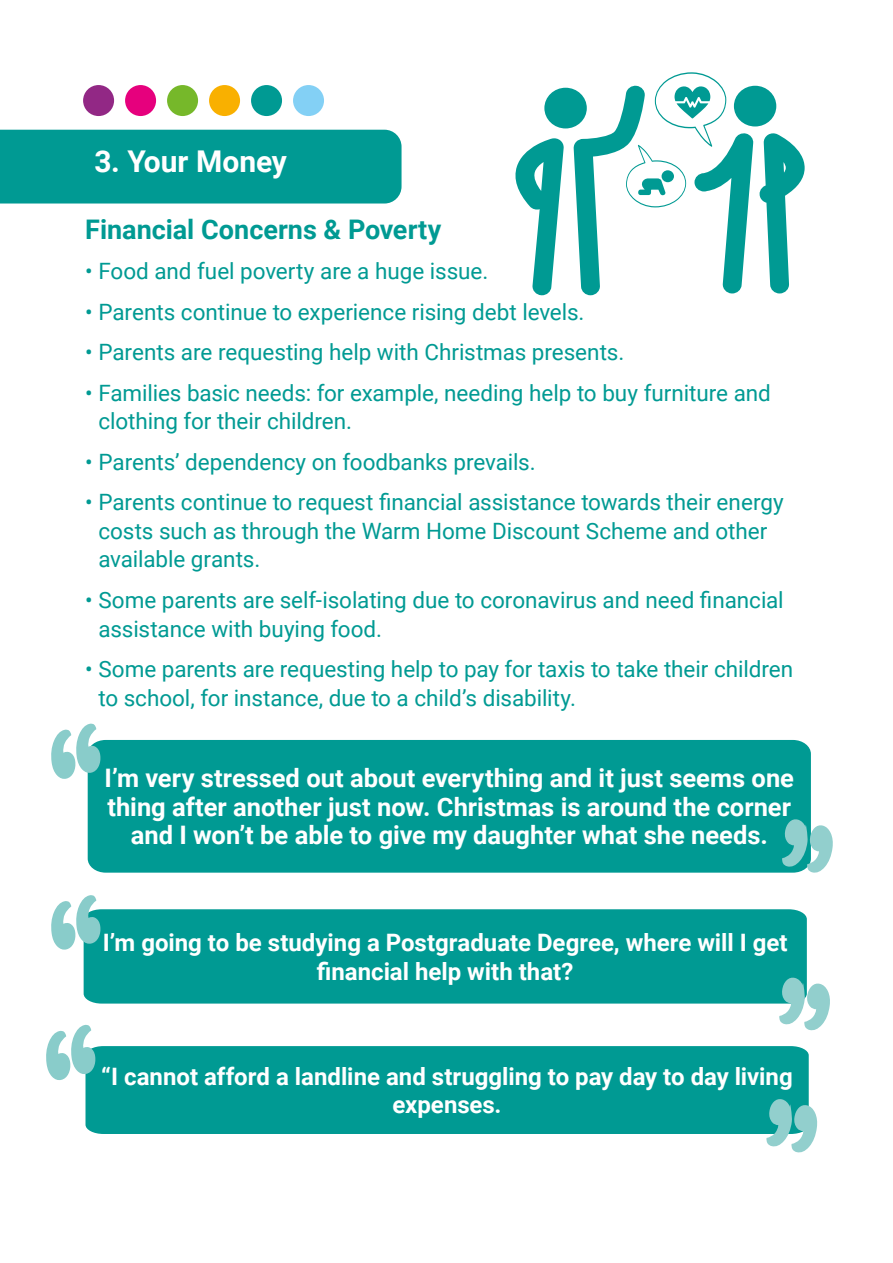
<style>
.page{position:relative;width:893px;height:1263px;background:#fff}
.page>*{position:absolute;margin:0;border:0;box-sizing:border-box;transform-origin:0 0}
.t1{font:700 30px "Roboto";color:#fff}
.t2{font:700 27px "Roboto";color:#009a93}
.t3{font:700 25.5px/28.5px "Roboto";color:#fff;text-align:center}
.t4{font:700 24px/28.5px "Roboto";color:#fff;text-align:center}
.t5{font:22.5px/28.5px "Roboto";letter-spacing:-.005em;color:#009a93}
</style>
<div class="page">
<div style="left:83px;top:85px;width:31px;height:31px;background:#922885;border-radius:50%"></div>
<div style="left:125px;top:85px;width:31px;height:31px;background:#e6007d;border-radius:50%"></div>
<div style="left:167px;top:85px;width:31px;height:31px;background:#76b82a;border-radius:50%"></div>
<div style="left:209px;top:85px;width:31px;height:31px;background:#f9b000;border-radius:50%"></div>
<div style="left:251px;top:85px;width:31px;height:31px;background:#009a93;border-radius:50%"></div>
<div style="left:293px;top:85px;width:31px;height:31px;background:#83d0f5;border-radius:50%"></div>
<div style="left:0;top:130px;width:402px;height:73px;background:#009a93"></div>
<div style="left:86px;top:1046px;width:723px;height:88px;background:#009a93"></div>
<svg style="left:46px;top:1024px;width:50px;height:57px"></svg>
<svg style="left:766px;top:1098px;width:52px;height:55px"></svg>
<div style="left:84px;top:909px;width:723px;height:94px;background:#009a93"></div>
<svg style="left:779px;top:976px;width:51px;height:55px"></svg>
<svg style="left:51px;top:895px;width:50px;height:55px"></svg>
<div style="left:88px;top:740px;width:723px;height:133px;background:#009a93"></div>
<svg style="left:51px;top:723px;width:50px;height:56px"></svg>
<svg style="left:782px;top:818px;width:51px;height:55px"></svg>
<svg style="left:515px;top:138px;width:49px;height:157px"></svg>
<div style="left:544px;top:88px;width:43px;height:40px;background:#009a93;border-radius:50%"></div>
<svg style="left:574px;top:72px;width:231px;height:223px"></svg>
<h1 class="t1" style="left:94px;top:140px;width:194px">3. Your Money</h1>
<p class="t2" style="left:85px;top:210px;width:357px">Financial Concerns &amp; Poverty</p>
<p class="t5" style="left:85px;top:256px;width:404px">• Food and fuel poverty are a huge issue.</p>
<p class="t5" style="left:85px;top:297px;width:501px">• Parents continue to experience rising debt levels.</p>
<p class="t5" style="left:85px;top:337px;width:540px">• Parents are requesting help with Christmas presents.</p>
<p class="t5" style="left:98px;top:378px;width:674px;text-indent:-13px">• Families basic needs: for example, needing help to buy furniture and clothing for their children.</p>
<p class="t5" style="left:85px;top:447px;width:452px">• Parents’ dependency on foodbanks prevails.</p>
<p class="t5" style="left:98px;top:487px;width:687px;text-indent:-13px">• Parents continue to request financial assistance towards their energy costs such as through the Warm Home Discount Scheme and other available grants.</p>
<p class="t5" style="left:98px;top:585px;width:687px;text-indent:-13px">• Some parents are self-isolating due to coronavirus and need financial assistance with buying food.</p>
<p class="t5" style="left:98px;top:654px;width:696px;text-indent:-13px">• Some parents are requesting help to pay for taxis to take their children to school, for instance, due to a child’s disability.</p>
<p class="t3" style="left:104px;top:763px;width:691px">I’m very stressed out about everything and it just seems one thing after another just now. Christmas is around the corner and I won’t be able to give my daughter what she needs.</p>
<p class="t4" style="left:103px;top:927px;width:686px">I’m going to be studying a Postgraduate Degree, where will I get financial help with that?</p>
<p class="t4" style="left:101px;top:1061px;width:693px">“I cannot afford a landline and struggling to pay day to day living expenses.</p>
</div>
